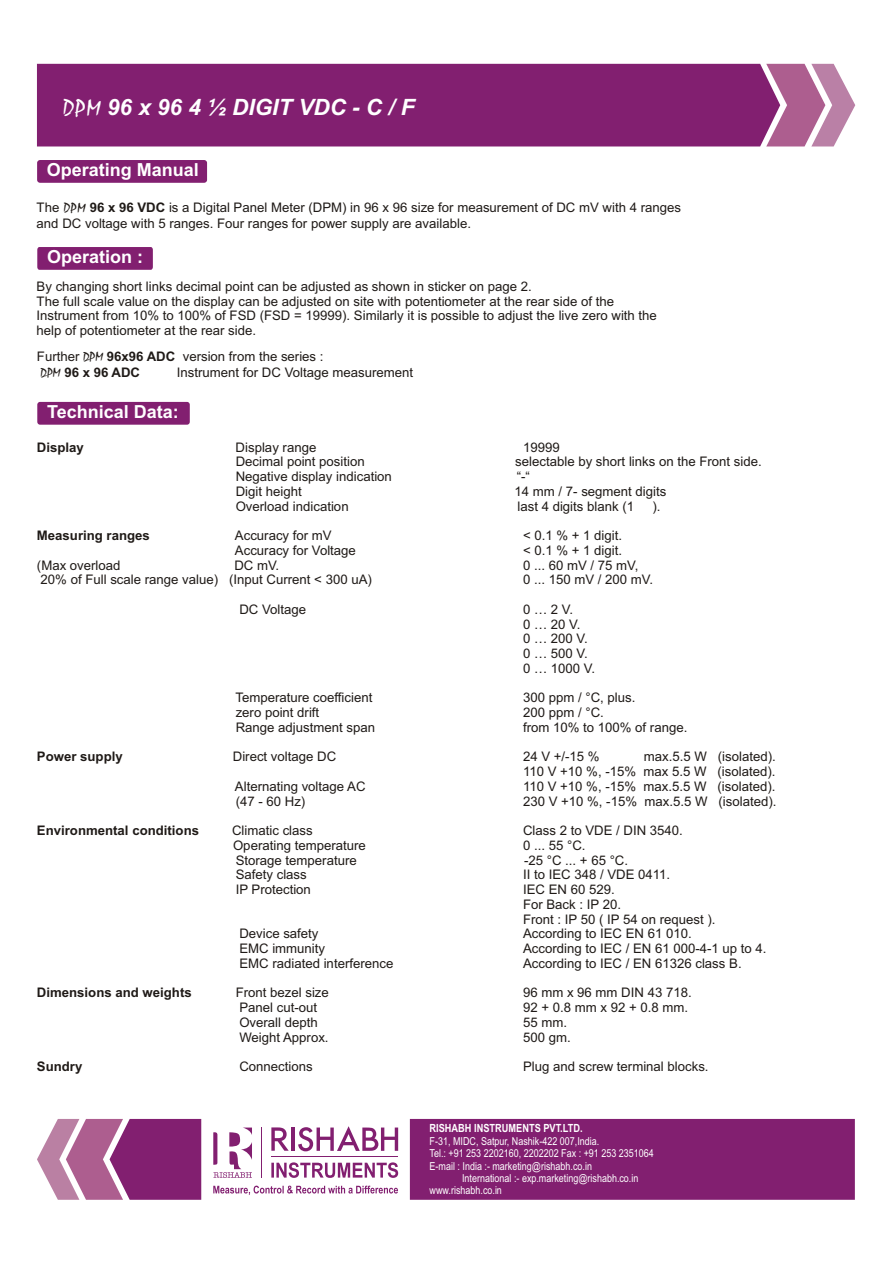
<style>
.page{position:relative;width:893px;height:1263px;background:#fff}
.page>*{position:absolute;margin:0;border:0;box-sizing:border-box;transform-origin:0 0}
.t1{font:italic 700 22.5px "Arial";color:#fff}
.t2{font:700 18px "Arial";color:#fff}
.t3{font:13.2px/14.7px "Arial";color:#1f1a17}
.t4{font:700 13.2px "Arial";color:#1f1a17}
.t5{font:700 11.25px "Arial Narrow";color:#fff}
.t6{font:10.95px/12.5px "Arial Narrow";color:#fff}
.s1{font-family:"Staccato 222 BT";font-weight:400;font-style:normal}
.s2{font-family:"Staccato 222 BT"}
.s3{font-weight:700}
.s4{font-family:"Mistral"}
</style>
<div class="page">
<svg style="left:780px;top:64px;width:75px;height:82px"></svg>
<div style="left:37px;top:64px;width:743px;height:82px;background:#821f70"></div>
<svg style="left:37px;top:1119px;width:73px;height:81px"></svg>
<svg style="left:110px;top:1119px;width:745px;height:81px;fill:#821f70"></svg>
<div style="left:37px;top:160px;width:170px;height:23px;background:#821f70;border-radius:3px"></div>
<div style="left:37px;top:247px;width:116px;height:23px;background:#821f70"></div>
<div style="left:37px;top:402px;width:153px;height:23px;background:#821f70;border-radius:3px"></div>
<h1 class="t1" style="left:62px;top:98px;width:354px"><span class="s1">DPM</span> 96 x 96 4 ½ DIGIT VDC - C / F</h1>
<h2 class="t2" style="left:47px;top:163px;width:154px">Operating Manual</h2>
<p class="t3" style="left:37px;top:201px;width:646px;line-height:15.8px">The <span class="s2">DPM</span> <span class="s3">96 x 96 VDC</span> is a Digital Panel Meter (DPM) in 96 x 96 size for measurement of DC mV with 4 ranges and DC voltage with 5 ranges. Four ranges for power supply are available.</p>
<h2 class="t2" style="left:47px;top:250px;width:98px">Operation :</h2>
<p class="t3" style="left:37px;top:280px;width:622px">By changing short links decimal point can be adjusted as shown in sticker on page 2.<br>The full scale value on the display can be adjusted on site with potentiometer at the rear side of the Instrument from 10% to 100% of FSD (FSD = 19999). Similarly it is possible to adjust the live zero with the help of potentiometer at the rear side.</p>
<p class="t3" style="left:37px;top:350px;width:288px;line-height:16px">Further <span class="s4">DPM</span> <span class="s3">96x96 ADC</span> version from the series :<br><span class="s4">DPM</span> <span class="s3">96 x 96 ADC</span></p>
<p class="t3" style="left:177px;top:367px;width:238px">Instrument for DC Voltage measurement</p>
<h2 class="t2" style="left:47px;top:404px;width:133px">Technical Data:</h2>
<p class="t4" style="left:37px;top:442px;width:48px">Display</p>
<p class="t3" style="left:236px;top:441px;width:82px">Display range</p>
<p class="t3" style="left:523px;top:441px;width:38px">19999</p>
<p class="t3" style="left:236px;top:456px;width:131px">Decimal point position</p>
<p class="t3" style="left:515px;top:456px;width:248px">selectable by short links on the Front side.</p>
<p class="t3" style="left:236px;top:470px;width:158px">Negative display indication</p>
<p class="t3" style="left:517px;top:470px;width:15px">“-“</p>
<p class="t3" style="left:236px;top:485px;width:68px">Digit height</p>
<p class="t3" style="left:515px;top:485px;width:153px">14 mm / 7- segment digits</p>
<p class="t3" style="left:236px;top:500px;width:114px">Overload indication</p>
<p class="t3" style="left:517px;top:500px;width:118px">last 4 digits blank (1</p>
<p class="t3" style="left:652px;top:500px;width:10px">).</p>
<p class="t4" style="left:37px;top:530px;width:114px">Measuring ranges</p>
<p class="t3" style="left:235px;top:529px;width:98px">Accuracy for mV</p>
<p class="t3" style="left:523px;top:529px;width:101px">&lt; 0.1 % + 1 digit.</p>
<p class="t3" style="left:235px;top:544px;width:123px">Accuracy for Voltage</p>
<p class="t3" style="left:523px;top:544px;width:101px">&lt; 0.1 % + 1 digit.</p>
<p class="t3" style="left:37px;top:559px;width:85px">(Max overload</p>
<p class="t3" style="left:234px;top:559px;width:46px">DC mV.</p>
<p class="t3" style="left:523px;top:559px;width:117px">0 ... 60 mV / 75 mV,</p>
<p class="t3" style="left:41px;top:574px;width:333px">20% of Full scale range value) (Input Current &lt; 300 uA)</p>
<p class="t3" style="left:523px;top:574px;width:132px">0 ... 150 mV / 200 mV.</p>
<p class="t3" style="left:239px;top:603px;width:68px">DC Voltage</p>
<p class="t3" style="left:523px;top:603px;width:74px">0 … 2 V.<br>0 … 20 V.<br>0 … 200 V.<br>0 … 500 V.<br>0 … 1000 V.</p>
<p class="t3" style="left:235px;top:692px;width:138px">Temperature coefficient</p>
<p class="t3" style="left:523px;top:692px;width:114px">300 ppm / °C, plus.</p>
<p class="t3" style="left:236px;top:706px;width:85px">zero point drift</p>
<p class="t3" style="left:523px;top:706px;width:82px">200 ppm / °C.</p>
<p class="t3" style="left:236px;top:721px;width:141px">Range adjustment span</p>
<p class="t3" style="left:523px;top:721px;width:166px">from 10% to 100% of range.</p>
<p class="t4" style="left:37px;top:752px;width:87px">Power supply</p>
<p class="t3" style="left:233px;top:751px;width:105px">Direct voltage DC</p>
<p class="t3" style="left:523px;top:751px;width:78px">24 V +/-15 %</p>
<p class="t3" style="left:523px;top:751px;width:254px;text-align:right">max.5.5 W (isolated).<br>110 V +10 %, -15% max 5.5 W (isolated).</p>
<p class="t3" style="left:235px;top:780px;width:132px">Alternating voltage AC</p>
<p class="t3" style="left:523px;top:780px;width:254px">110 V +10 %, -15% max.5.5 W (isolated).</p>
<p class="t3" style="left:236px;top:795px;width:71px">(47 - 60 Hz)</p>
<p class="t3" style="left:523px;top:795px;width:255px">230 V +10 %, -15% max.5.5 W (isolated).</p>
<p class="t4" style="left:37px;top:825px;width:164px">Environmental conditions</p>
<p class="t3" style="left:232px;top:824px;width:82px">Climatic class</p>
<p class="t3" style="left:523px;top:824px;width:161px">Class 2 to VDE / DIN 3540.</p>
<p class="t3" style="left:233px;top:839px;width:134px">Operating temperature</p>
<p class="t3" style="left:523px;top:839px;width:64px">0 ... 55 °C.</p>
<p class="t3" style="left:236px;top:854px;width:123px">Storage temperature</p>
<p class="t3" style="left:524px;top:854px;width:106px">-25 °C ... + 65 °C.</p>
<p class="t3" style="left:236px;top:868px;width:73px">Safety class</p>
<p class="t3" style="left:523px;top:868px;width:149px">II to IEC 348 / VDE 0411.</p>
<p class="t3" style="left:236px;top:883px;width:77px">IP Protection</p>
<p class="t3" style="left:523px;top:883px;width:194px">IEC EN 60 529.<br>For Back : IP 20.<br>Front : IP 50 ( IP 54 on request ).</p>
<p class="t3" style="left:239px;top:927px;width:81px">Device safety</p>
<p class="t3" style="left:523px;top:927px;width:170px">According to IEC EN 61 010.</p>
<p class="t3" style="left:239px;top:942px;width:87px">EMC immunity</p>
<p class="t3" style="left:523px;top:942px;width:245px">According to IEC / EN 61 000-4-1 up to 4.</p>
<p class="t3" style="left:239px;top:957px;width:156px">EMC radiated interference</p>
<p class="t3" style="left:523px;top:957px;width:220px">According to IEC / EN 61326 class B.</p>
<p class="t4" style="left:37px;top:988px;width:156px">Dimensions and weights</p>
<p class="t3" style="left:236px;top:986px;width:95px">Front bezel size</p>
<p class="t3" style="left:523px;top:986px;width:170px">96 mm x 96 mm DIN 43 718.</p>
<p class="t3" style="left:239px;top:1001px;width:79px">Panel cut-out</p>
<p class="t3" style="left:523px;top:1001px;width:167px">92 + 0.8 mm x 92 + 0.8 mm.</p>
<p class="t3" style="left:239px;top:1016px;width:80px">Overall depth</p>
<p class="t3" style="left:523px;top:1016px;width:46px">55 mm.</p>
<p class="t3" style="left:239px;top:1031px;width:91px">Weight Approx.</p>
<p class="t3" style="left:523px;top:1031px;width:49px">500 gm.</p>
<p class="t4" style="left:37px;top:1061px;width:47px">Sundry</p>
<p class="t3" style="left:239px;top:1060px;width:75px">Connections</p>
<p class="t3" style="left:523px;top:1060px;width:187px">Plug and screw terminal blocks.</p>
<p class="t5" style="left:430px;top:1124px;width:155px">RISHABH INSTRUMENTS PVT.LTD.</p>
<p class="t6" style="left:430px;top:1136px;width:226px">F-31, MIDC, Satpur, Nashik-422 007,India.<br>Tel.: +91 253 2202160, 2202202 Fax : +91 253 2351064<br>E-mail : India :- marketing@rishabh.co.in</p>
<p class="t6" style="left:430px;top:1173px;width:210px;text-indent:32px">International :- exp.marketing@rishabh.co.in www.rishabh.co.in</p>
</div>
